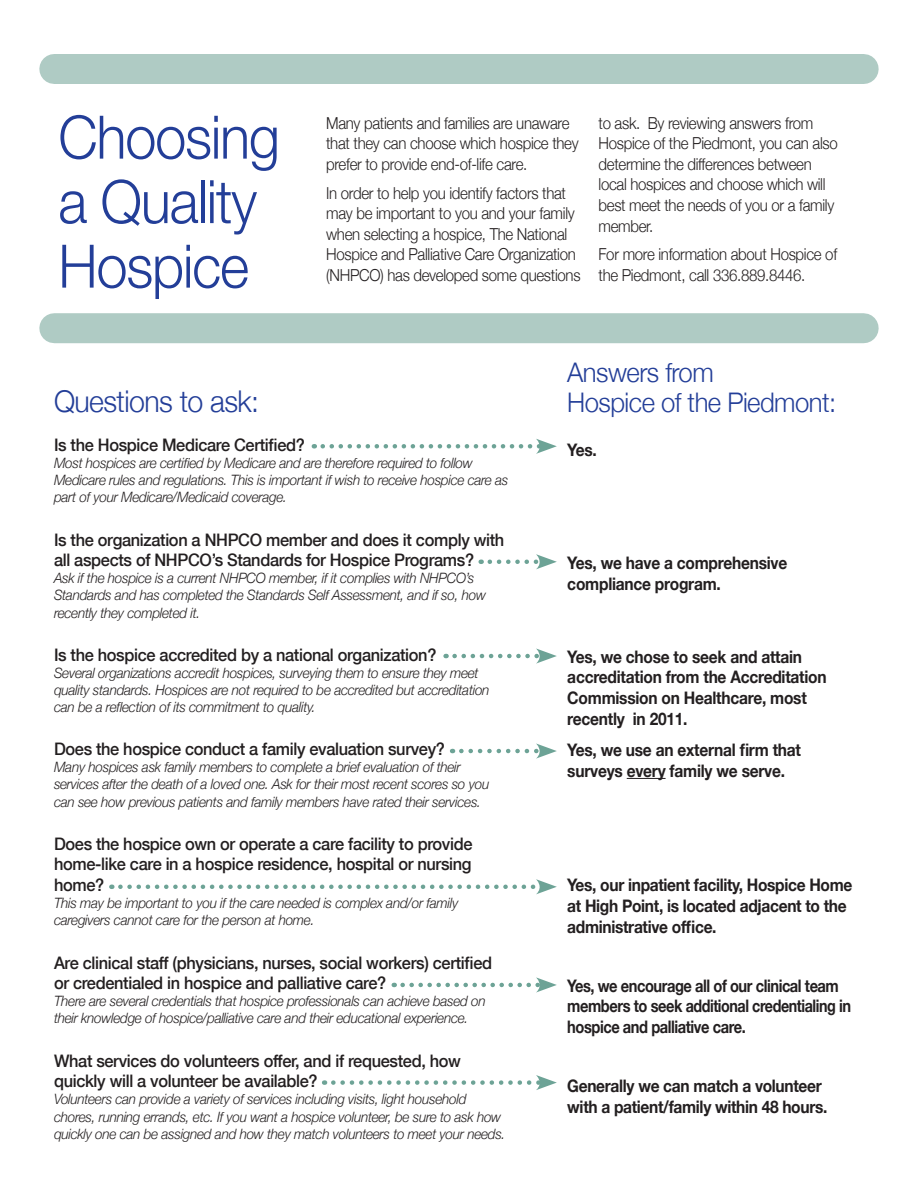
<style>
.page{position:relative;width:918px;height:1188px;background:#fff}
.page>*{position:absolute;margin:0;border:0;box-sizing:border-box;transform-origin:0 0}
.t1{font:300 60px/64.5px "Helvetica Neue";letter-spacing:-.02em;color:#233e98;scale:.93 1}
.t2{font:300 30px "Helvetica Neue";letter-spacing:-.02em;color:#233e98;scale:.95 1}
.t3{font:300 27px "Helvetica Neue";letter-spacing:-.02em;color:#233e98;scale:.95 1}
.t4{font:500 17.25px/20.7px "Helvetica Neue";letter-spacing:-.02em;color:#231f20;scale:.95 1}
.t5{font:700 17.25px/20.7px "Helvetica Neue";letter-spacing:-.02em;color:#231f20;scale:.9 1}
.t6{font:700 17.25px/20.7px "Helvetica Neue";letter-spacing:-.02em;color:#231f20;scale:.85 1}
.t7{font:300 16.5px/20.7px "Helvetica Neue";letter-spacing:-.02em;color:#231f20;scale:.91 1}
.t8{font:italic 300 14.25px/17.1px "Helvetica Neue";letter-spacing:-.02em;color:#231f20;scale:.95 1}
</style>
<div class="page">
<div style="left:54px;top:313px;width:810px;height:30px;background:#afcbc4"></div>
<div style="left:54px;top:54px;width:810px;height:30px;background:#afcbc4"></div>
<svg style="left:323px;top:439px;width:234px;height:15px"></svg>
<svg style="left:490px;top:554px;width:67px;height:15px"></svg>
<svg style="left:455px;top:648px;width:102px;height:16px"></svg>
<svg style="left:461px;top:743px;width:96px;height:16px"></svg>
<svg style="left:120px;top:879px;width:437px;height:15px"></svg>
<svg style="left:403px;top:977px;width:154px;height:16px"></svg>
<svg style="left:333px;top:1075px;width:224px;height:15px"></svg>
<hr style="left:627px;top:778px;width:39px;height:1px;background:#231f20">
<p class="t1" style="left:58px;top:104px;width:240px">Choosing a Quality<br>Hospice</p>
<p class="t7" style="left:326px;top:112px;width:279px">Many patients and families are unaware that they can choose which hospice they prefer to provide end-of-life care.</p>
<p class="t7" style="left:326px;top:182px;width:281px">In order to help you identify factors that may be important to you and your family when selecting a hospice, The National Hospice and Palliative Care Organization (NHPCO) has developed some questions</p>
<p class="t7" style="left:599px;top:112px;width:264px">to ask. By reviewing answers from<br>Hospice of the Piedmont, you can also determine the differences between local hospices and choose which will best meet the needs of you or a family member.</p>
<p class="t7" style="left:599px;top:244px;width:264px">For more information about Hospice of the Piedmont, call 336.889.8446.</p>
<p class="t2" style="left:54px;top:382px;width:217px">Questions to ask:</p>
<p class="t4" style="left:54px;top:434px;width:266px">Is the Hospice Medicare Certified?</p>
<p class="t8" style="left:54px;top:454px;width:480px">Most hospices are certified by Medicare and are therefore required to follow<br>Medicare rules and regulations. This is important if wish to receive hospice care as part of your Medicare/Medicaid coverage.</p>
<p class="t4" style="left:54px;top:529px;width:476px">Is the organization a NHPCO member and does it comply with all aspects of NHPCO’s Standards for Hospice Programs?</p>
<p class="t8" style="left:54px;top:570px;width:456px">Ask if the hospice is a current NHPCO member, if it complies with NHPCO’s<br>Standards and has completed the Standards Self Assessment, and if so, how recently they completed it.</p>
<p class="t4" style="left:54px;top:644px;width:404px">Is the hospice accredited by a national organization?</p>
<p class="t8" style="left:54px;top:664px;width:460px">Several organizations accredit hospices, surveying them to ensure they meet quality standards. Hospices are not required to be accredited but accreditation can be a reflection of its commitment to quality.</p>
<p class="t4" style="left:54px;top:739px;width:413px">Does the hospice conduct a family evaluation survey?</p>
<p class="t8" style="left:54px;top:759px;width:460px">Many hospices ask family members to complete a brief evaluation of their services after the death of a loved one. Ask for their most recent scores so you can see how previous patients and family members have rated their services.</p>
<p class="t4" style="left:54px;top:833px;width:442px;text-align:justify">Does the hospice own or operate a care facility to provide home-like care in a hospice residence, hospital or nursing home?</p>
<p class="t8" style="left:54px;top:894px;width:427px">This may be important to you if the care needed is complex and/or family caregivers cannot care for the person at home.</p>
<p class="t4" style="left:54px;top:952px;width:463px">Are clinical staff (physicians, nurses, social workers) certified or credentialed in hospice and palliative care?</p>
<p class="t8" style="left:54px;top:993px;width:456px">There are several credentials that hospice professionals can achieve based on their knowledge of hospice/palliative care and their educational experience.</p>
<p class="t4" style="left:54px;top:1050px;width:430px">What services do volunteers offer, and if requested, how quickly will a volunteer be available?</p>
<p class="t8" style="left:54px;top:1091px;width:477px">Volunteers can provide a variety of services including visits, light household chores, running errands, etc. If you want a hospice volunteer, be sure to ask how quickly one can be assigned and how they match volunteers to meet your needs.</p>
<p class="t3" style="left:567px;top:355px;width:156px">Answers from</p>
<p class="t3" style="left:567px;top:385px;width:285px">Hospice of the Piedmont:</p>
<p class="t5" style="left:567px;top:439px;width:34px">Yes.</p>
<p class="t5" style="left:567px;top:552px;width:246px">Yes, we have a comprehensive compliance program.</p>
<p class="t5" style="left:567px;top:646px;width:290px">Yes, we chose to seek and attain accreditation from the Accreditation<br>Commission on Healthcare, most recently in 2011.</p>
<p class="t5" style="left:567px;top:739px;width:261px">Yes, we use an external firm that surveys every family we serve.</p>
<p class="t5" style="left:567px;top:875px;width:318px">Yes, our inpatient facility, Hospice Home at High Point, is located adjacent to the administrative office.</p>
<p class="t6" style="left:567px;top:975px;width:335px">Yes, we encourage all of our clinical team members to seek additional credentialing in hospice and palliative care.</p>
<p class="t5" style="left:567px;top:1075px;width:291px">Generally we can match a volunteer with a patient/family within 48 hours.</p>
</div>
